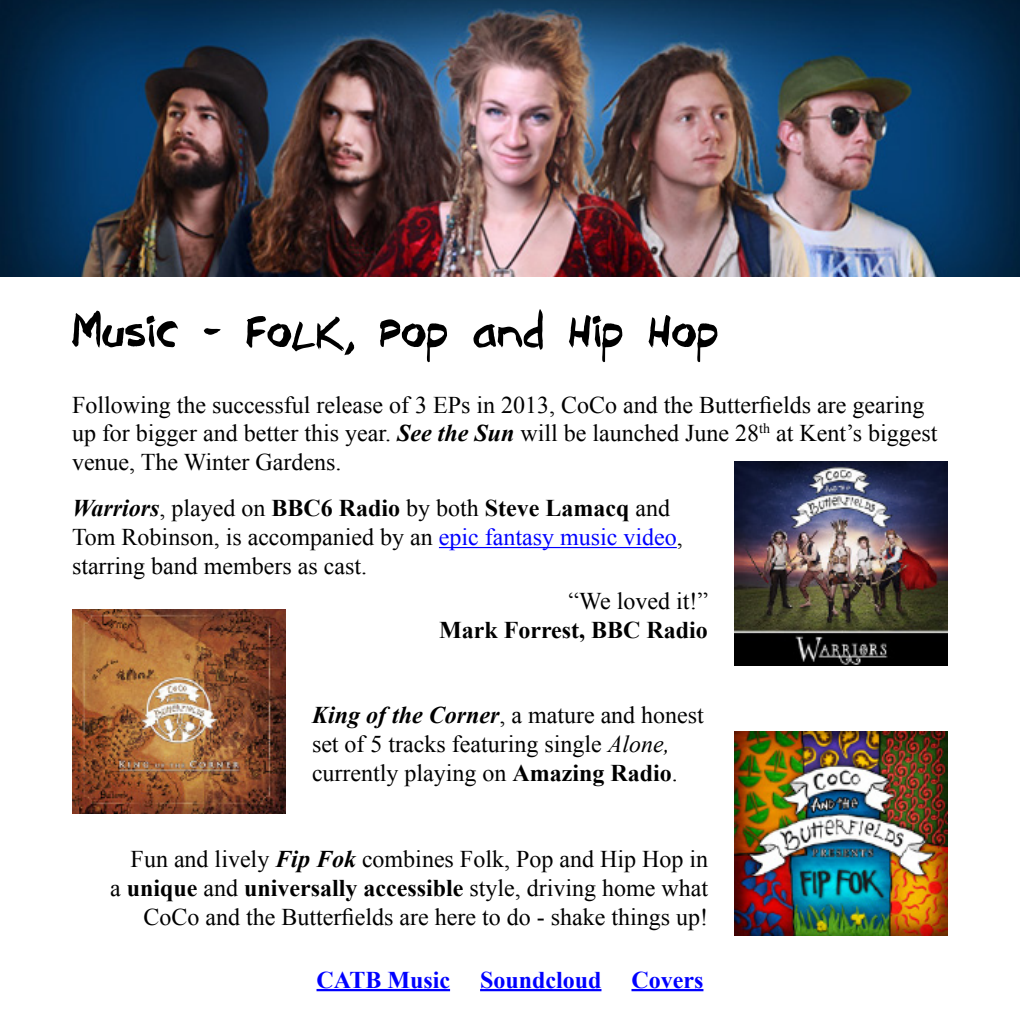
<style>
.page{position:relative;width:1020px;height:1026px;background:#fff}
.page>*{position:absolute;margin:0;border:0;box-sizing:border-box;transform-origin:0 0}
.t1{font:51.6px "Brushcut";color:#000}
.t2{font:24px/28.8px "Times New Roman";color:#000}
.t3{font:700 24px "Times New Roman";color:#000}
.t4{font:700 24px "Times New Roman";color:#00f}
.s1{font-weight:700;font-style:italic}
.s2{font-weight:700}
.s3{color:#00f}
.s4{font-style:italic}
.s5{font-weight:400}
</style>
<div class="page">
<img style="left:0;top:0;width:1020px;height:277px">
<img style="left:734px;top:731px;width:214px;height:205px">
<img style="left:72px;top:609px;width:214px;height:205px">
<hr style="left:439px;top:547px;width:238px;height:1px;background:#00f">
<hr style="left:317px;top:989px;width:133px;height:2px;background:#00f">
<hr style="left:480px;top:989px;width:121px;height:2px;background:#00f">
<hr style="left:631px;top:989px;width:72px;height:2px;background:#00f">
<img style="left:734px;top:461px;width:214px;height:205px">
<p class="t1" style="left:72px;top:304px;width:648px">Music - Folk, Pop and Hip Hop</p>
<p class="t2" style="left:72px;top:390px;width:867px">Following the successful release of 3 EPs in 2013, CoCo and the Butterfields are gearing up for bigger and better this year. <span class="s1">See the Sun</span> will be launched June 28<sup>th</sup> at Kent’s biggest venue, The Winter Gardens.</p>
<p class="t2" style="left:72px;top:493px;width:612px"><span class="s1">Warriors</span>, played on <span class="s2">BBC6 Radio</span> by both <span class="s2">Steve Lamacq</span> and<br>Tom Robinson, is accompanied by an <span class="s3">epic fantasy music video</span>, starring band members as cast.</p>
<p class="t2" style="left:569px;top:586px;width:141px">“We loved it!”</p>
<p class="t3" style="left:439px;top:613px;width:270px">Mark Forrest, BBC Radio</p>
<p class="t2" style="left:312px;top:700px;width:393px"><span class="s1">King of the Corner</span>, a mature and honest set of 5 tracks featuring single <span class="s4">Alone, </span>currently playing on <span class="s2">Amazing Radio</span>.</p>
<p class="t2" style="left:131px;top:844px;width:579px">Fun and lively <span class="s1">Fip Fok</span> combines Folk, Pop and Hip Hop in</p>
<p class="t3" style="left:110px;top:871px;width:599px"><span class="s5">a</span> unique <span class="s5">and</span> universally accessible <span class="s5">style, driving home what</span></p>
<p class="t2" style="left:143px;top:902px;width:566px">CoCo and the Butterfields are here to do - shake things up!</p>
<p class="t4" style="left:317px;top:963px;width:286px">CATB Music Soundcloud</p>
<p class="t4" style="left:631px;top:963px;width:73px">Covers</p>
</div>
